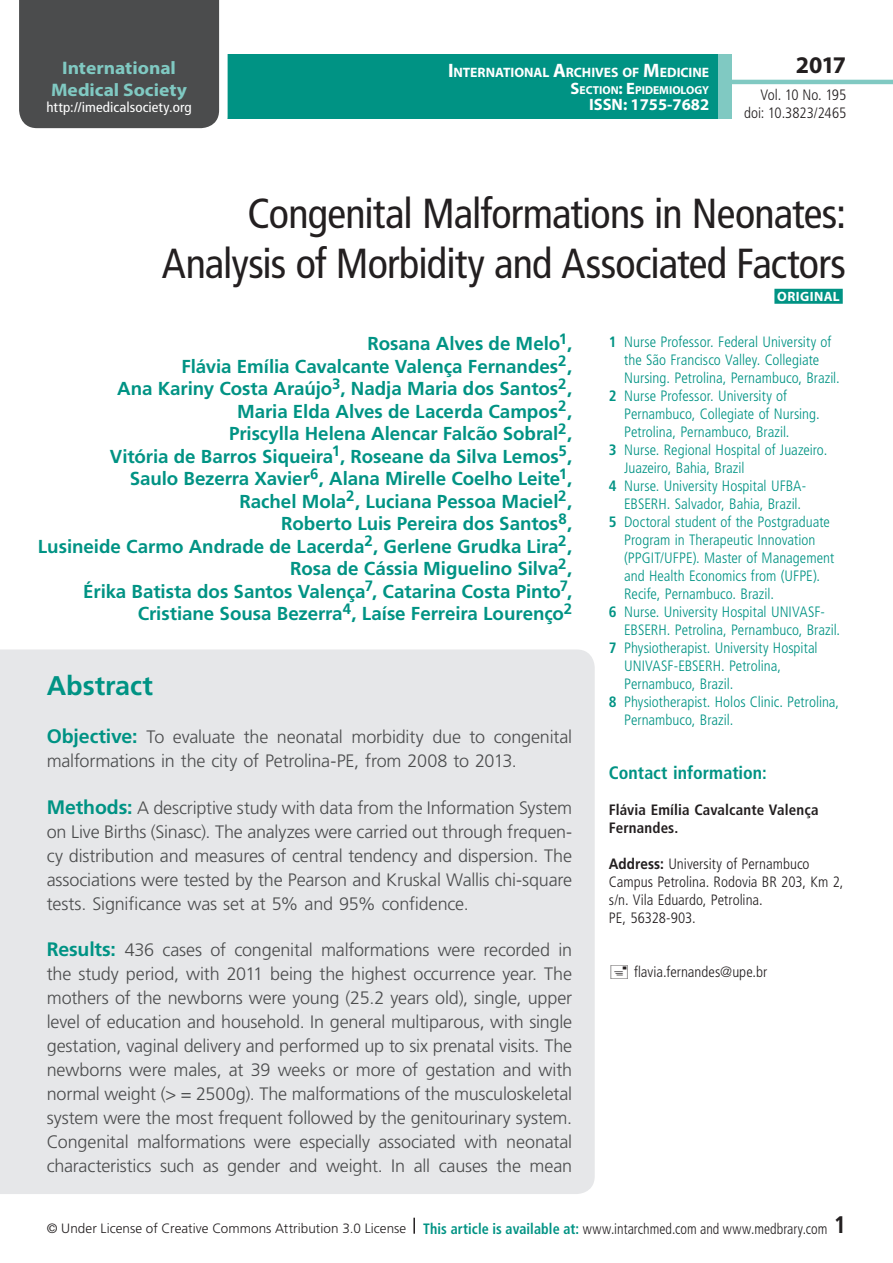
<style>
.page{position:relative;width:893px;height:1263px;background:#fff}
.page>*{position:absolute;margin:0;border:0;box-sizing:border-box;transform-origin:0 0}
.t1{font:condensed 42px/50.4px "Frutiger LT Std";letter-spacing:-.02em;color:#231f20;text-align:right}
.t2{font:700 27px "Frutiger LT Std";letter-spacing:-.005em;color:#009384}
.t3{font:700 24px "Myriad Pro";color:#231f20}
.t4{font:700 condensed 24px "Frutiger LT Std";color:#231f20}
.t5{font:700 18.75px/22.5px "Frutiger LT Std";letter-spacing:-.005em;color:#009384;text-align:right}
.t6{font:700 18.15px/21.8px "Myriad Pro";color:#80c9c2;text-align:center;scale:1.07 1}
.t7{font:300 18px/24px "Frutiger LT Std";letter-spacing:-.01em;color:#4b4c4d;text-align:justify}
.t8{font:700 condensed 18px "Frutiger LT Std";color:#009384}
.t9{font:700 16.5px "Myriad Pro";color:#fff}
.t10{font:300 condensed 15px "Frutiger LT Std";color:#009384}
.t11{font:300 condensed 15px/18px "Frutiger LT Std";color:#231f20;text-align:right}
.t12{font:700 condensed 15px/18px "Frutiger LT Std";letter-spacing:.01em;color:#231f20}
.t13{font:condensed 13.95px "Frutiger LT Std";letter-spacing:.005em;color:#fff;scale:1.07 1}
.t14{font:700 13.65px "Myriad Pro";letter-spacing:-.005em;color:#fff}
.t15{font:300 13.5px "Frutiger LT Std";letter-spacing:.005em;color:#231f20}
.t16{font:700 13.5px "Myriad Pro";letter-spacing:.03em;color:#fff}
.t17{font:700 11.55px "Myriad Pro";color:#fff}
.s1{font-size:19.5px}
.s2{font-size:16.5px}
.s3{font-weight:700}
.s4{font-weight:700;font-stretch:normal}
.s5{font-weight:700;font-size:19.5px;color:#009384}
.s6{font-weight:700;font-stretch:condensed;font-size:15px;color:#009384}
.s7{font-stretch:condensed;font-size:15px}
</style>
<div class="page">
<div style="left:23px;top:54px;width:762px;height:65px;background:#009384"></div>
<div style="left:19px;top:0;width:209px;height:129px;background:#4b4c4d"></div>
<div style="left:732px;top:36px;width:161px;height:94px;background:#fff"></div>
<hr style="left:730px;top:80px;width:163px;height:4px;background:#80c9c2">
<div style="left:718px;top:54px;width:14px;height:65px;background:#80c9c2"></div>
<svg style="left:413px;top:1218px;width:2px;height:16px"></svg>
<div style="left:0;top:649px;width:595px;height:545px;background:#e6e7e9"></div>
<div style="left:774px;top:289px;width:69px;height:15px;background:#009384"></div>
<p class="t6" style="left:51px;top:56px;width:129px">International<br>Medical Society</p>
<p class="t13" style="left:46px;top:99px;width:137px">http://imedicalsociety.org</p>
<p class="t14" style="left:448px;top:64px;width:263px"><span class="s1">I</span>NTERNATIONAL <span class="s1">A</span>RCHIVES OF <span class="s1">M</span>EDICINE</p>
<p class="t17" style="left:571px;top:82px;width:140px"><span class="s2">S</span>ECTION<span class="s2">: E</span>PIDEMIOLOGY</p>
<p class="t9" style="left:589px;top:94px;width:122px">ISSN: 1755-7682</p>
<h3 class="t3" style="left:796px;top:49px;width:52px">2017</h3>
<p class="t11" style="left:744px;top:86px;width:104px">Vol. 10 No. 195 doi: 10.3823/2465</p>
<h1 class="t1" style="left:162px;top:188px;width:686px">Congenital Malformations in Neonates:<br>Analysis of Morbidity and Associated Factors</h1>
<p class="t16" style="left:777px;top:287px;width:64px">ORIGINAL</p>
<p class="t5" style="left:38px;top:332px;width:536px">Rosana Alves de Melo<sup>1</sup>,<br>Flávia Emília Cavalcante Valença Fernandes<sup>2</sup>,<br>Ana Kariny Costa Araújo<sup>3</sup>, Nadja Maria dos Santos<sup>2</sup>,<br>Maria Elda Alves de Lacerda Campos<sup>2</sup>,<br>Priscylla Helena Alencar Falcão Sobral<sup>2</sup>,<br>Vitória de Barros Siqueira<sup>1</sup>, Roseane da Silva Lemos<sup>5</sup>,<br>Saulo Bezerra Xavier<sup>6</sup>, Alana Mirelle Coelho Leite<sup>1</sup>,<br>Rachel Mola<sup>2</sup>, Luciana Pessoa Maciel<sup>2</sup>,<br>Roberto Luis Pereira dos Santos<sup>8</sup>,<br>Lusineide Carmo Andrade de Lacerda<sup>2</sup>, Gerlene Grudka Lira<sup>2</sup>, Rosa de Cássia Miguelino Silva<sup>2</sup>,<br>Érika Batista dos Santos Valença<sup>7</sup>, Catarina Costa Pinto<sup>7</sup>, Cristiane Sousa Bezerra<sup>4</sup>, Laíse Ferreira Lourenço<sup>2</sup></p>
<p class="t10" style="left:609px;top:334px;width:224px"><span class="s3">1</span> Nurse Professor. Federal University of</p>
<p class="t10" style="left:624px;top:352px;width:197px">the São Francisco Valley. Collegiate</p>
<p class="t10" style="left:624px;top:370px;width:217px">Nursing. Petrolina, Pernambuco, Brazil.</p>
<p class="t10" style="left:609px;top:388px;width:180px"><span class="s3">2</span> Nurse Professor. University of</p>
<p class="t10" style="left:624px;top:406px;width:197px">Pernambuco, Collegiate of Nursing.</p>
<p class="t10" style="left:624px;top:424px;width:167px">Petrolina, Pernambuco, Brazil.</p>
<p class="t10" style="left:609px;top:442px;width:220px"><span class="s3">3</span> Nurse. Regional Hospital of Juazeiro.</p>
<p class="t10" style="left:624px;top:460px;width:122px">Juazeiro, Bahia, Brazil</p>
<p class="t10" style="left:609px;top:478px;width:199px"><span class="s3">4</span> Nurse. University Hospital UFBA-</p>
<p class="t10" style="left:624px;top:496px;width:179px">EBSERH. Salvador, Bahia, Brazil.</p>
<p class="t10" style="left:609px;top:514px;width:223px"><span class="s3">5</span> Doctoral student of the Postgraduate</p>
<p class="t10" style="left:624px;top:532px;width:193px">Program in Therapeutic Innovation</p>
<p class="t10" style="left:624px;top:550px;width:212px">(PPGIT/UFPE). Master of Management</p>
<p class="t10" style="left:624px;top:568px;width:198px">and Health Economics from (UFPE).</p>
<p class="t10" style="left:624px;top:586px;width:151px">Recife, Pernambuco. Brazil.</p>
<p class="t10" style="left:609px;top:604px;width:218px"><span class="s3">6</span> Nurse. University Hospital UNIVASF-</p>
<p class="t10" style="left:624px;top:622px;width:218px">EBSERH. Petrolina, Pernambuco, Brazil.</p>
<p class="t10" style="left:609px;top:640px;width:210px"><span class="s3">7</span> Physiotherapist. University Hospital</p>
<p class="t10" style="left:624px;top:658px;width:158px">UNIVASF-EBSERH. Petrolina,</p>
<p class="t10" style="left:624px;top:676px;width:111px">Pernambuco, Brazil.</p>
<p class="t10" style="left:609px;top:694px;width:232px"><span class="s3">8</span> Physiotherapist. Holos Clinic. Petrolina,</p>
<p class="t10" style="left:624px;top:712px;width:111px">Pernambuco, Brazil.</p>
<p class="t8" style="left:609px;top:762px;width:159px">Contact information:</p>
<p class="t12" style="left:609px;top:801px;width:211px">Flávia Emília Cavalcante Valença<br>Fernandes.</p>
<p class="t11" style="left:609px;top:855px;width:236px;text-align:left"><span class="s4">Address:</span> University of Pernambuco<br>Campus Petrolina. Rodovia BR 203, Km 2, s/n. Vila Eduardo, Petrolina.<br>PE, 56328-903.</p>
<h2 class="t2" style="left:47px;top:670px;width:108px">Abstract</h2>
<p class="t7" style="left:47px;top:725px;width:527px"><span class="s5">Objective:</span> To evaluate the neonatal morbidity due to congenital malformations in the city of Petrolina-PE, from 2008 to 2013.</p>
<p class="t7" style="left:47px;top:796px;width:527px"><span class="s5">Methods:</span> A descriptive study with data from the Information System on Live Births (Sinasc). The analyzes were carried out through frequen&shy;cy distribution and measures of central tendency and dispersion. The associations were tested by the Pearson and Kruskal Wallis chi-square tests. Significance was set at 5% and 95% confidence.</p>
<p class="t7" style="left:47px;top:938px;width:527px"><span class="s5">Results:</span> 436 cases of congenital malformations were recorded in the study period, with 2011 being the highest occurrence year. The mothers of the newborns were young (25.2 years old), single, upper level of education and household. In general multiparous, with single gestation, vaginal delivery and performed up to six prenatal visits. The newborns were males, at 39 weeks or more of gestation and with normal weight (&gt; = 2500g). The malformations of the musculoskeletal system were the most frequent followed by the genitourinary system.<br>Congenital malformations were especially associated with neonatal characteristics such as gender and weight. In all causes the mean</p>
<p class="t11" style="left:634px;top:963px;width:135px">flavia.fernandes@upe.br</p>
<p class="t15" style="left:47px;top:1220px;width:782px">© Under License of Creative Commons Attribution 3.0 License <span class="s6">This article is available at:</span> <span class="s7">www.intarchmed.com and www.medbrary.com</span></p>
<h3 class="t4" style="left:834px;top:1210px;width:14px">1</h3>
</div>
